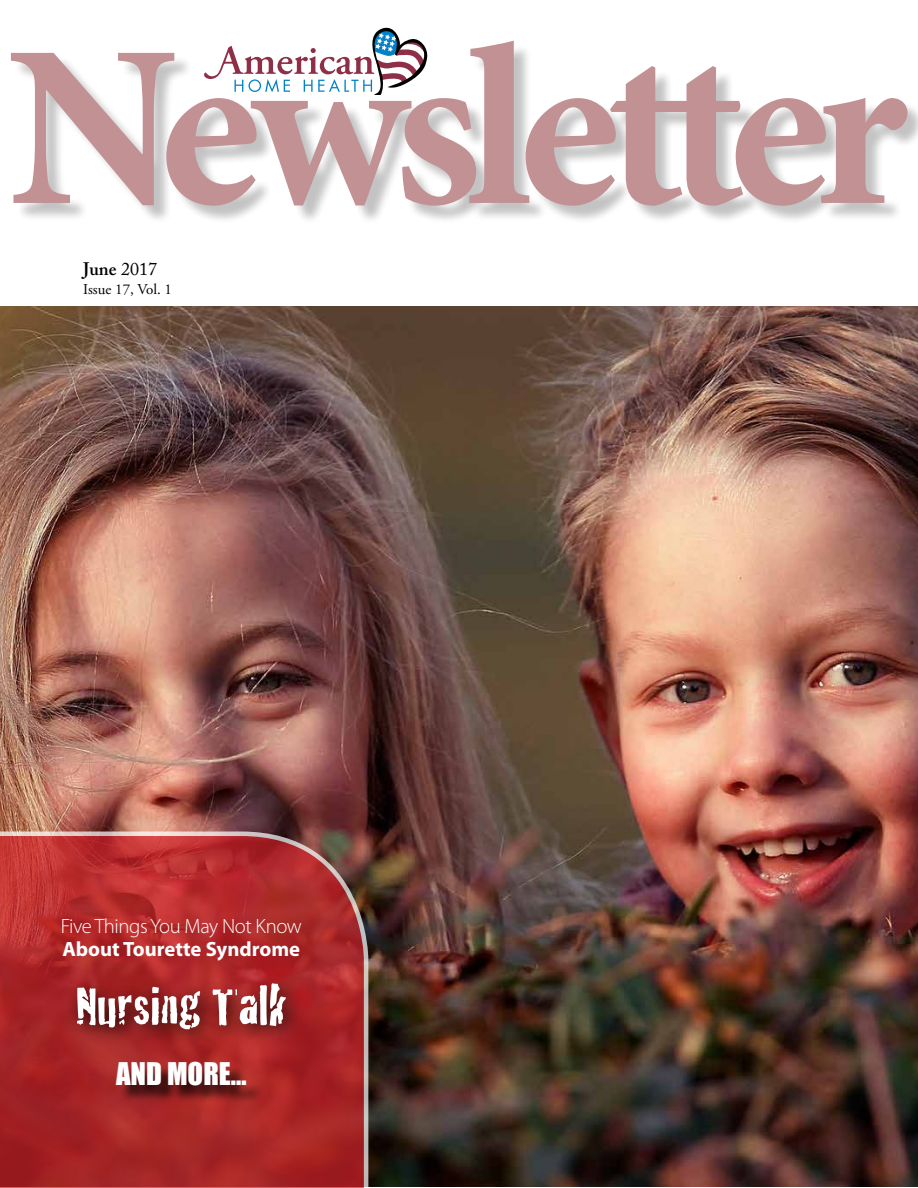
<style>
.page{position:relative;width:918px;height:1188px;background:#fff}
.page>*{position:absolute;margin:0;border:0;box-sizing:border-box;transform-origin:0 0}
.t1{font:700 230.85px "Minion Pro";letter-spacing:-.065em;color:#c29194}
.t2{font:56.1px "Cracked";color:#fff}
.t3{font:28.65px "Impact";color:#fff}
.t4{font:300 20.7px "Myriad Pro";letter-spacing:-.02em;color:#fff}
.t5{font:700 20.7px "Myriad Pro";color:#fff}
.t6{font:600 18px "Adobe Caslon Pro";color:#000}
.t7{font:15px "Adobe Garamond Pro";color:#000}
.s1{font-weight:400}
</style>
<div class="page">
<img style="left:0;top:306px;width:918px;height:880px">
<div style="left:14px;top:43px;width:904px;height:181px;background:#000;opacity:.24"></div>
<svg style="left:204px;top:27px;width:225px;height:67px"></svg>
<svg style="left:0;top:830px;width:370px;height:358px;background:#aa2d2d"></svg>
<div style="left:119px;top:1064px;width:145px;height:39px;background:#000;opacity:.75"></div>
<div style="left:66px;top:973px;width:239px;height:77px;background:#000;opacity:.75"></div>
<h1 class="t1" style="left:7px;top:-33px;width:902px">Newsletter</h1>
<p class="t6" style="left:83px;top:259px;width:76px">June <span class="s1">2017</span></p>
<p class="t7" style="left:83px;top:280px;width:91px">Issue 17, Vol. 1</p>
<p class="t4" style="left:61px;top:914px;width:243px">Five Things You May Not Know</p>
<p class="t5" style="left:62px;top:936px;width:239px">About Tourette Syndrome</p>
<h2 class="t2" style="left:76px;top:962px;width:213px">Nursing Talk</h2>
<h3 class="t3" style="left:116px;top:1051px;width:132px">AND MORE…</h3>
</div>
